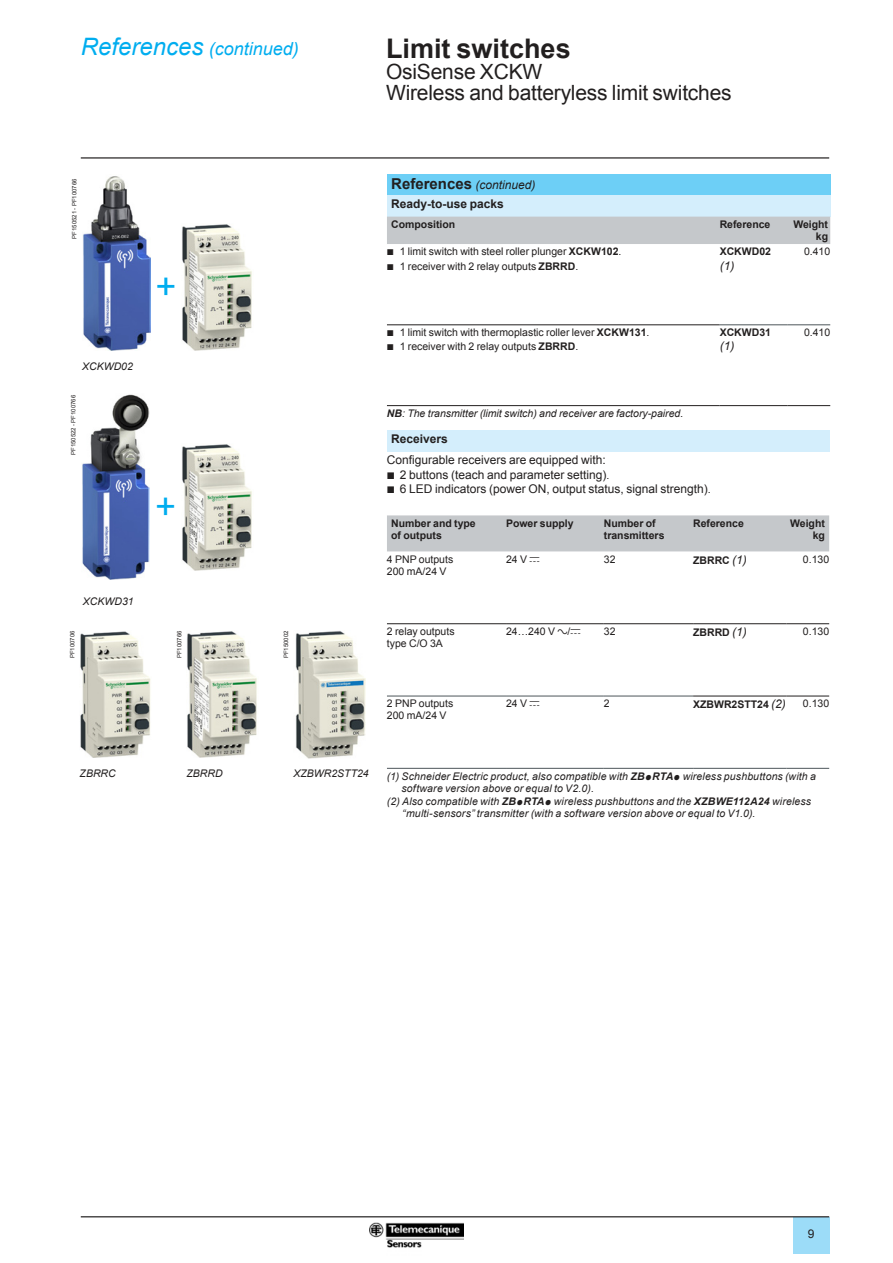
<style>
.page{position:relative;width:893px;height:1263px;background:#fff}
.page>*{position:absolute;margin:0;border:0;box-sizing:border-box;transform-origin:0 0}
.t1{font:36px "Arial";color:#00adef}
.t2{font:700 27px "Arial";color:#221f1f}
.t3{font:21px/21px "Arial";letter-spacing:-.01em;color:#221f1f}
.t4{font:italic 18px "Arial";color:#00adef}
.t5{font:12px/14.4px "Arial";color:#221f1f}
.t6{font:700 12px/19px "Arial";color:#221f1f}
.t7{font:italic 12px "Arial";color:#221f1f}
.t8{font:italic 10.5px "Arial";letter-spacing:.015em;color:#221f1f}
.t9{font:10.5px/12px "Arial";color:#221f1f}
.t10{font:700 10.5px/12px "Arial";color:#221f1f;text-align:right}
.t11{font:6px "Arial";color:#221f1f}
.s1{font-size:24px}
.s2{font-size:15px}
.s3{font-weight:400;font-style:italic}
.s4{font-family:"Graph Schneider"}
.s5{font-weight:700}
.s6{font-size:10.5px}
.s7{font-weight:400;font-style:italic;font-size:12px}
.s8{font-family:"Graph Schneider";font-weight:700}
</style>
<div class="page">
<hr style="left:81px;top:157px;width:748px;height:2px;background:#221f1f">
<div style="left:793px;top:1217px;width:36px;height:37px;background:#9cdcf8"></div>
<hr style="left:81px;top:1216px;width:748px;height:1px;background:#221f1f">
<img style="left:370px;top:1223px;width:94px;height:25px">
<div style="left:387px;top:174px;width:443px;height:21px;background:#6dcff6"></div>
<div style="left:387px;top:195px;width:443px;height:22px;background:#d4eefc"></div>
<div style="left:387px;top:217px;width:443px;height:27px;background:#c5c8cb"></div>
<hr style="left:387px;top:325px;width:333px;height:1px;background:#221f1f">
<hr style="left:720px;top:325px;width:68px;height:1px;background:#4d555a">
<hr style="left:788px;top:325px;width:42px;height:1px;background:#4d555a">
<hr style="left:387px;top:405px;width:333px;height:1px;background:#221f1f">
<hr style="left:720px;top:405px;width:68px;height:1px;background:#221f1f">
<hr style="left:788px;top:405px;width:42px;height:1px;background:#221f1f">
<div style="left:387px;top:430px;width:442px;height:22px;background:#d4eefc"></div>
<div style="left:387px;top:515px;width:442px;height:36px;background:#c5c8cb"></div>
<hr style="left:387px;top:623px;width:119px;height:1px;background:#221f1f">
<hr style="left:506px;top:623px;width:98px;height:1px;background:#221f1f">
<hr style="left:604px;top:623px;width:89px;height:1px;background:#221f1f">
<hr style="left:693px;top:623px;width:94px;height:1px;background:#221f1f">
<hr style="left:787px;top:623px;width:42px;height:1px;background:#221f1f">
<hr style="left:387px;top:696px;width:119px;height:1px;background:#4d555a">
<hr style="left:506px;top:696px;width:98px;height:1px;background:#4d555a">
<hr style="left:604px;top:696px;width:89px;height:1px;background:#4d555a">
<hr style="left:693px;top:696px;width:94px;height:1px;background:#221f1f">
<hr style="left:787px;top:696px;width:42px;height:1px;background:#221f1f">
<hr style="left:387px;top:768px;width:119px;height:1px;background:#4d555a">
<hr style="left:506px;top:768px;width:98px;height:1px;background:#4d555a">
<hr style="left:604px;top:768px;width:89px;height:1px;background:#4d555a">
<hr style="left:693px;top:768px;width:94px;height:1px;background:#4d555a">
<hr style="left:787px;top:768px;width:42px;height:1px;background:#4d555a">
<img style="left:295px;top:631px;width:71px;height:127px">
<img style="left:80px;top:631px;width:71px;height:127px">
<img style="left:187px;top:631px;width:70px;height:127px">
<img style="left:83px;top:176px;width:67px;height:175px">
<img style="left:182px;top:224px;width:70px;height:127px">
<img style="left:82px;top:394px;width:68px;height:186px">
<img style="left:182px;top:444px;width:70px;height:127px">
<h3 class="t4" style="left:81px;top:42px;width:220px"><span class="s1">References</span> (continued)</h3>
<h2 class="t2" style="left:386px;top:37px;width:186px">Limit switches</h2>
<h3 class="t3" style="left:386px;top:63px;width:347px">OsiSense XCKW<br>Wireless and batteryless limit switches</h3>
<p class="t11" style="left:72px;top:238px;width:61px;rotate:-90deg">PF150521 - PF100766</p>
<h1 class="t1" style="left:156px;top:272px;width:23px">+</h1>
<p class="t8" style="left:82px;top:363px;width:52px">XCKWD02</p>
<p class="t11" style="left:71px;top:455px;width:62px;rotate:-90deg">PF150522 - PF100766</p>
<h1 class="t1" style="left:155px;top:493px;width:23px">+</h1>
<p class="t8" style="left:83px;top:597px;width:52px">XCKWD31</p>
<p class="t11" style="left:70px;top:658px;width:29px;rotate:-90deg">PF100706</p>
<p class="t11" style="left:177px;top:658px;width:29px;rotate:-90deg">PF100766</p>
<p class="t8" style="left:80px;top:769px;width:38px">ZBRRC</p>
<p class="t8" style="left:187px;top:769px;width:38px">ZBRRD</p>
<p class="t6" style="left:391px;top:176px;width:146px"><span class="s2">References</span> <span class="s3">(continued)<br></span>Ready-to-use packs</p>
<p class="t10" style="left:391px;top:219px;width:66px">Composition</p>
<p class="t10" style="left:720px;top:219px;width:52px">Reference</p>
<p class="t10" style="left:793px;top:219px;width:36px">Weight kg</p>
<p class="t9" style="left:387px;top:245px;width:236px;line-height:14.4px"><span class="s4">b</span> 1 limit switch with steel roller plunger <span class="s5">XCKW102</span>. <span class="s4">b</span> 1 receiver with 2 relay outputs <span class="s5">ZBRRD</span>.</p>
<p class="t10" style="left:720px;top:246px;width:53px">XCKWD02</p>
<p class="t9" style="left:804px;top:247px;width:28px">0.410</p>
<p class="t7" style="left:720px;top:261px;width:16px">(1)</p>
<p class="t9" style="left:387px;top:326px;width:264px;line-height:14.4px"><span class="s4">b</span> 1 limit switch with thermoplastic roller lever <span class="s5">XCKW131</span>. <span class="s4">b</span> 1 receiver with 2 relay outputs <span class="s5">ZBRRD</span>.</p>
<p class="t10" style="left:720px;top:327px;width:53px">XCKWD31</p>
<p class="t7" style="left:720px;top:342px;width:16px">(1)</p>
<p class="t9" style="left:804px;top:327px;width:28px">0.410</p>
<p class="t8" style="left:387px;top:410px;width:298px"><span class="s5">NB</span>: The transmitter (limit switch) and receiver are factory-paired .</p>
<p class="t6" style="left:391px;top:430px;width:58px">Receivers</p>
<p class="t5" style="left:387px;top:453px;width:325px">Configurable receivers are equipped with:<br><span class="s4">b</span> 2 buttons (teach and parameter setting)<span class="s6">.<br></span><span class="s4">b</span> 6 LED indicators (power ON, output status, signal strength)<span class="s6">.</span></p>
<p class="t10" style="left:391px;top:518px;width:86px;text-align:left">Number and type of outputs</p>
<p class="t10" style="left:506px;top:518px;width:69px">Power supply</p>
<p class="t10" style="left:604px;top:518px;width:62px;text-align:left">Number of transmitters</p>
<p class="t10" style="left:693px;top:518px;width:52px">Reference</p>
<p class="t10" style="left:790px;top:518px;width:36px">Weight kg</p>
<p class="t9" style="left:387px;top:554px;width:68px">4 PNP outputs<br>200 mA/24 V</p>
<p class="t9" style="left:506px;top:554px;width:35px">24 V <span class="s4">c</span></p>
<p class="t9" style="left:604px;top:554px;width:13px">32</p>
<p class="t10" style="left:693px;top:555px;width:55px">ZBRRC <span class="s7">(1)</span></p>
<p class="t9" style="left:803px;top:554px;width:28px">0.130</p>
<p class="t11" style="left:284px;top:658px;width:29px;rotate:-90deg">PF150002</p>
<p class="t9" style="left:387px;top:626px;width:69px">2 relay outputs type C/O 3A</p>
<p class="t9" style="left:506px;top:626px;width:76px">24…240 V <span class="s4">a</span>/<span class="s4">c</span></p>
<p class="t9" style="left:604px;top:626px;width:13px">32</p>
<p class="t10" style="left:693px;top:627px;width:55px">ZBRRD <span class="s7">(1)</span></p>
<p class="t9" style="left:803px;top:626px;width:28px">0.130</p>
<p class="t9" style="left:387px;top:698px;width:68px">2 PNP outputs<br>200 mA/24 V</p>
<p class="t9" style="left:506px;top:698px;width:35px">24 V <span class="s4">c</span></p>
<p class="t9" style="left:604px;top:698px;width:7px">2</p>
<p class="t10" style="left:693px;top:699px;width:94px">XZBWR2STT24 <span class="s7">(2)</span></p>
<p class="t9" style="left:803px;top:698px;width:28px">0.130</p>
<p class="t8" style="left:293px;top:769px;width:77px">XZBWR2STT24</p>
<p class="t8" style="left:387px;top:772px;width:430px">(1) Schneider Electric product, also compatible with <span class="s5">ZB</span><span class="s8">p</span><span class="s5">RTA</span><span class="s8">p</span> wireless pushbuttons (with a</p>
<p class="t8" style="left:401px;top:784px;width:194px">software version above or equal to V2 .0) .</p>
<p class="t8" style="left:387px;top:797px;width:426px">(2) Also compatible with <span class="s5">ZB</span><span class="s8">p</span><span class="s5">RTA</span><span class="s8">p</span> wireless pushbuttons and the <span class="s5">XZBWE112A24</span> wireless</p>
<p class="t8" style="left:402px;top:810px;width:355px">“multi-sensors” transmitter (with a software version above or equal to V1 .0) .</p>
<p class="t5" style="left:808px;top:1228px;width:8px">9</p>
</div>
